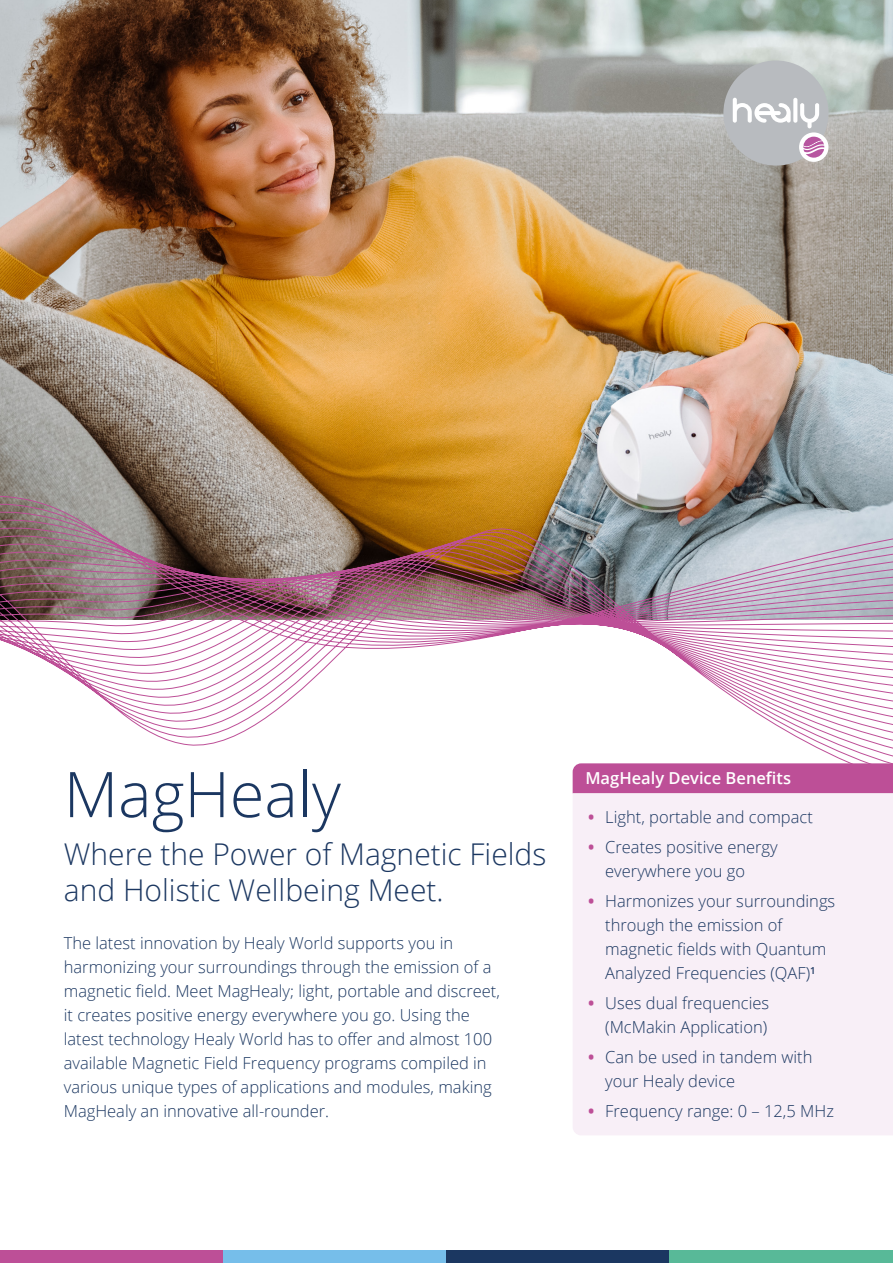
<style>
.page{position:relative;width:893px;height:1263px;background:#fff}
.page>*{position:absolute;margin:0;border:0;box-sizing:border-box;transform-origin:0 0}
.Cover-Title{font:300 63px "Open Sans";color:#1b3761}
.Cover-IntroText{font:300 30px/36px "Open Sans";color:#1b3761}
.Body-Copy{font:300 16.5px/24px "Open Sans";color:#1b3761}
.Body-Copy-Benefits-header-2{font:600 16.5px "Open Sans";color:#fff}
.s1{font-weight:700;color:#bd4f97}
</style>
<div class="page">
<img style="left:0;top:0;width:893px;height:463px">
<div style="left:723px;top:60px;width:105px;height:106px;background:#b8bbbf;border-radius:50%"></div>
<svg style="left:733px;top:98px;width:86px;height:30px"></svg>
<div style="left:799px;top:132px;width:29px;height:30px;background:#fff;border-radius:50%"></div>
<svg style="left:803px;top:137px;width:21px;height:21px"></svg>
<img style="left:0;top:463px;width:893px;height:331px">
<div style="left:573px;top:763px;width:320px;height:30px;background:#bd4f97"></div>
<div style="left:573px;top:793px;width:320px;height:342px;background:#f8eff7"></div>
<div style="left:0;top:1250px;width:223px;height:13px;background:#bd4f97"></div>
<div style="left:223px;top:1250px;width:224px;height:13px;background:#76beea"></div>
<div style="left:446px;top:1250px;width:224px;height:13px;background:#1b3761"></div>
<div style="left:670px;top:1250px;width:223px;height:13px;background:#58b998"></div>
<p class="Cover-Title" style="left:64px;top:751px;width:279px">MagHealy</p>
<p class="Cover-IntroText" style="left:64px;top:835px;width:484px">Where the Power of Magnetic Fields and Holistic Wellbeing Meet.</p>
<p class="Body-Copy" style="left:64px;top:931px;width:438px">The latest innovation by Healy World supports you in harmonizing your surroundings through the emission of a magnetic field. Meet MagHealy; light, portable and discreet, it creates positive energy everywhere you go. Using the latest technology Healy World has to offer and almost 100 available Magnetic Field Frequency programs compiled in various unique types of applications and modules, making MagHealy an innovative all-rounder.</p>
<p class="Body-Copy-Benefits-header-2" style="left:585px;top:767px;width:207px">MagHealy Device Benefits</p>
<p class="Body-Copy" style="left:588px;top:805px;width:226px"><span class="s1">•</span> Light, portable and compact</p>
<p class="Body-Copy" style="left:605px;top:835px;width:174px;text-indent:-17px"><span class="s1">•</span> Creates positive energy everywhere you go</p>
<p class="Body-Copy" style="left:605px;top:889px;width:232px;text-indent:-17px"><span class="s1">•</span> Harmonizes your surroundings through the emission of magnetic fields with Quantum<br>Analyzed Frequencies (QAF)<sup>1</sup></p>
<p class="Body-Copy" style="left:588px;top:991px;width:183px;text-align:right"><span class="s1">•</span> Uses dual frequencies (McMakin Application)</p>
<p class="Body-Copy" style="left:605px;top:1045px;width:209px;text-indent:-17px"><span class="s1">•</span> Can be used in tandem with your Healy device</p>
<p class="Body-Copy" style="left:588px;top:1099px;width:247px"><span class="s1">•</span> Frequency range: 0 – 12,5 MHz</p>
</div>
